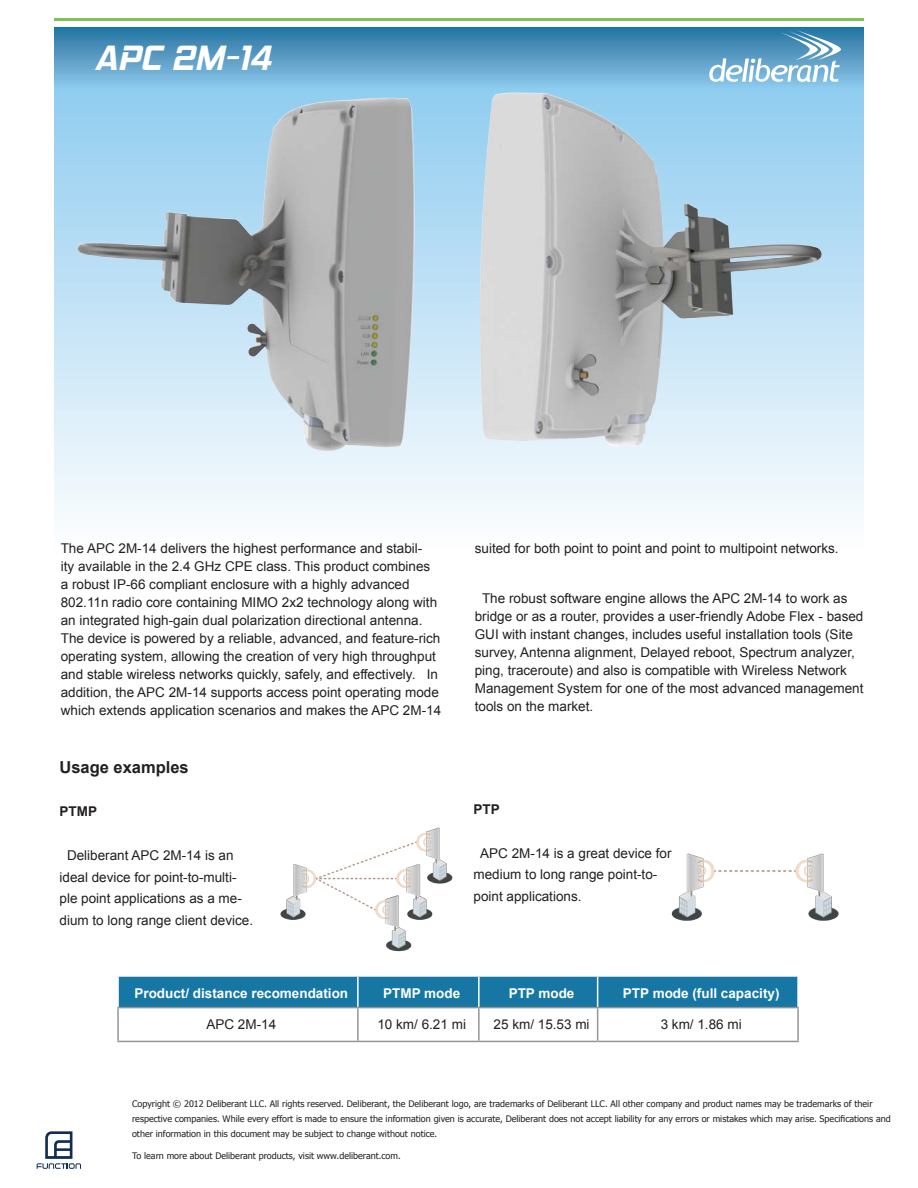
<style>
.page{position:relative;width:918px;height:1188px;background:#fff}
.page>*{position:absolute;margin:0;border:0;box-sizing:border-box;transform-origin:0 0}
.t1{font:italic 700 36px "Hemi Head Rg";color:#fff}
.bandom{font:700 16.5px "Arial";color:#231f20}
.bandom-2{font:13.5px/18px "Arial";color:#231f20}
.bandom-3{font:700 13.5px "Arial";color:#fff}
.bandom-4{font:700 13.5px "Arial";color:#231f20}
.t2{font:9px/15px "Tahoma";color:#231f20}
</style>
<div class="page">
<div style="left:54px;top:27px;width:810px;height:61px;background:linear-gradient(to bottom,#2373a0,#8ec6ea)"></div>
<div style="left:54px;top:88px;width:810px;height:465px;background:linear-gradient(to bottom,#90ccf0,#fdfefe)"></div>
<svg style="left:37px;top:1131px;width:44px;height:38px"></svg>
<hr style="left:54px;top:18px;width:810px;height:3px;background:#7ac355">
<svg style="left:709px;top:30px;width:132px;height:22px"></svg>
<img style="left:54px;top:41px;width:397px;height:455px">
<img style="left:396px;top:52px;width:456px;height:456px">
<img style="left:671px;top:853px;width:168px;height:68px">
<img style="left:280px;top:827px;width:173px;height:125px">
<div style="left:119px;top:977px;width:678px;height:30px;background:#1677a4"></div>
<hr style="left:357px;top:977px;width:2px;height:30px;background:#fff">
<hr style="left:478px;top:977px;width:2px;height:30px;background:#fff">
<hr style="left:597px;top:977px;width:1px;height:30px;background:#fff">
<hr style="left:117px;top:1007px;width:241px;height:1px;background:#939598">
<hr style="left:117px;top:1008px;width:2px;height:33px;background:#939598">
<hr style="left:358px;top:1007px;width:121px;height:1px;background:#939598">
<hr style="left:357px;top:1008px;width:2px;height:33px;background:#939598">
<hr style="left:479px;top:1007px;width:119px;height:1px;background:#939598">
<hr style="left:478px;top:1008px;width:2px;height:33px;background:#939598">
<hr style="left:598px;top:1007px;width:201px;height:1px;background:#939598">
<hr style="left:597px;top:1008px;width:1px;height:33px;background:#939598">
<hr style="left:797px;top:1008px;width:2px;height:33px;background:#939598">
<hr style="left:117px;top:1041px;width:241px;height:1px;background:#939598">
<hr style="left:358px;top:1041px;width:121px;height:1px;background:#939598">
<hr style="left:479px;top:1041px;width:119px;height:1px;background:#939598">
<hr style="left:598px;top:1041px;width:201px;height:1px;background:#939598">
<h1 class="t1" style="left:94px;top:36px;width:178px">APC 2M-14</h1>
<p class="bandom-2" style="left:61px;top:539px;width:382px">The APC 2M-14 delivers the highest performance and stabil-<br>ity available in the 2.4 GHz CPE class. This product combines a robust IP-66 compliant enclosure with a highly advanced 802.11n radio core containing MIMO 2x2 technology along with an integrated high-gain dual polarization directional antenna.<br>The device is powered by a reliable, advanced, and feature-rich operating system, allowing the creation of very high throughput and stable wireless networks quickly, safely, and effectively. In addition, the APC 2M-14 supports access point operating mode which extends application scenarios and makes the APC 2M-14</p>
<p class="bandom-2" style="left:475px;top:539px;width:365px">suited for both point to point and point to multipoint networks.</p>
<p class="bandom-2" style="left:475px;top:589px;width:390px;text-indent:7px">The robust software engine allows the APC 2M-14 to work as bridge or as a router, provides a user-friendly Adobe Flex - based GUI with instant changes, includes useful installation tools (Site survey, Antenna alignment, Delayed reboot, Spectrum analyzer, ping, traceroute) and also is compatible with Wireless Network Management System for one of the most advanced management tools on the market.</p>
<p class="bandom" style="left:60px;top:756px;width:131px">Usage examples</p>
<p class="bandom-4" style="left:60px;top:803px;width:39px">PTMP</p>
<p class="bandom-2" style="left:67px;top:846px;width:168px">Deliberant APC 2M-14 is an</p>
<p class="bandom-2" style="left:60px;top:868px;width:179px">ideal device for point-to-multi-</p>
<p class="bandom-2" style="left:60px;top:890px;width:184px">ple point applications as a me-</p>
<p class="bandom-2" style="left:60px;top:912px;width:195px">dium to long range client device.</p>
<p class="bandom-4" style="left:474px;top:801px;width:28px">PTP</p>
<p class="bandom-2" style="left:480px;top:844px;width:193px">APC 2M-14 is a great device for</p>
<p class="bandom-2" style="left:474px;top:866px;width:185px">medium to long range point-to-</p>
<p class="bandom-2" style="left:474px;top:888px;width:110px">point applications.</p>
<p class="bandom-3" style="left:134px;top:984px;width:215px">Product/ distance recomendation</p>
<p class="bandom-3" style="left:383px;top:984px;width:79px">PTMP mode</p>
<p class="bandom-3" style="left:509px;top:984px;width:67px">PTP mode</p>
<p class="bandom-3" style="left:623px;top:984px;width:158px">PTP mode (full capacity)</p>
<p class="bandom-2" style="left:206px;top:1016px;width:71px">APC 2M-14</p>
<p class="bandom-2" style="left:377px;top:1016px;width:90px">10 km/ 6.21 mi</p>
<p class="bandom-2" style="left:494px;top:1016px;width:98px">25 km/ 15.53 mi</p>
<p class="bandom-2" style="left:661px;top:1016px;width:83px">3 km/ 1.86 mi</p>
<p class="t2" style="left:132px;top:1096px;width:760px">Copyright © 2012 Deliberant LLC. All rights reserved. Deliberant, the Deliberant logo, are trademarks of Deliberant LLC. All other company and product names may be trademarks of their respective companies. While every effort is made to ensure the information given is accurate, Deliberant does not accept liability for any errors or mistakes which may arise. Specifications and other information in this document may be subject to change without notice.</p>
<p class="t2" style="left:132px;top:1147px;width:270px">To learn more about Deliberant products, visit www.deliberant.com.</p>
</div>
